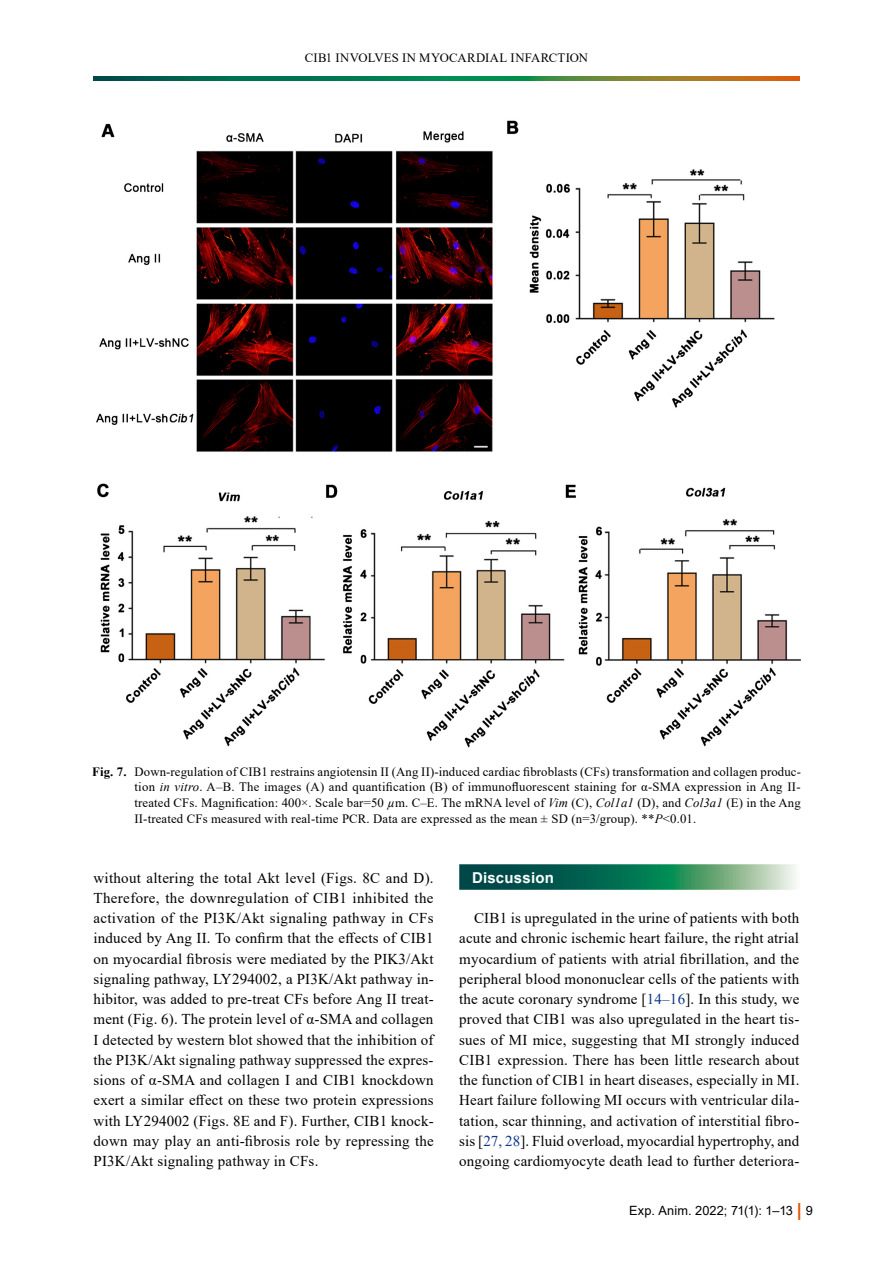
<style>
.page{position:relative;width:893px;height:1263px;background:#fff}
.page>*{position:absolute;margin:0;border:0;box-sizing:border-box;transform-origin:0 0}
.t1{font:15px/20.2px "Times New Roman";letter-spacing:.01em;color:#000;text-align:justify}
.t2{font:700 15px "Arial";letter-spacing:.015em;color:#fff}
.t3{font:12.75px/15.8px "Times New Roman";letter-spacing:.01em;color:#000;text-align:justify}
.t4{font:12.75px "Arial";letter-spacing:.01em;color:#000}
.s1{font-weight:700}
.s2{font-style:italic}
.s3{color:#0c3388}
.s4{font-weight:700;font-size:18px;color:#e15400}
</style>
<div class="page">
<svg style="left:459px;top:864px;width:337px;height:26px"></svg>
<svg style="left:94px;top:77px;width:705px;height:4px"></svg>
<img style="left:96px;top:120px;width:705px;height:628px">
<p class="t3" style="left:305px;top:49px;width:285px">CIB1 INVOLVES IN MYOCARDIAL INFARCTION</p>
<p class="t3" style="left:134px;top:763px;width:668px;text-indent:-42px"><span class="s1">Fig. 7.</span> Down-regulation of CIB1 restrains angiotensin II (Ang II)-induced cardiac fibroblasts (CFs) transformation and collagen produc&shy;tion <span class="s2">in vitro</span>. A–B. The images (A) and quantification (B) of immunofluorescent staining for α-SMA expression in Ang II&shy;treated CFs. Magnification: 400×. Scale bar=50 <span class="s2">µ</span>m. C–E. The mRNA level of <span class="s2">Vim</span> (C), <span class="s2">Col1a1</span> (D), and <span class="s2">Col3a1</span> (E) in the Ang II-treated CFs measured with real-time PCR. Data are expressed as the mean ± SD (n=3/group). **<span class="s2">P</span>&lt;0.01.</p>
<p class="t1" style="left:94px;top:867px;width:342px">without altering the total Akt level (Figs. 8C and D).<br>Therefore, the downregulation of CIB1 inhibited the activation of the PI3K/Akt signaling pathway in CFs induced by Ang II. To confirm that the effects of CIB1 on myocardial fibrosis were mediated by the PIK3/Akt signaling pathway, LY294002, a PI3K/Akt pathway in&shy;hibitor, was added to pre-treat CFs before Ang II treat&shy;ment (Fig. 6). The protein level of α-SMA and collagen I detected by western blot showed that the inhibition of the PI3K/Akt signaling pathway suppressed the expres&shy;sions of α-SMA and collagen I and CIB1 knockdown exert a similar effect on these two protein expressions with LY294002 (Figs. 8E and F). Further, CIB1 knock&shy;down may play an anti-fibrosis role by repressing the PI3K/Akt signaling pathway in CFs.</p>
<p class="t2" style="left:472px;top:867px;width:83px">Discussion</p>
<p class="t1" style="left:459px;top:907px;width:342px;text-indent:15px">CIB1 is upregulated in the urine of patients with both acute and chronic ischemic heart failure, the right atrial myocardium of patients with atrial fibrillation, and the peripheral blood mononuclear cells of the patients with the acute coronary syndrome [<span class="s3">14–16</span>]. In this study, we proved that CIB1 was also upregulated in the heart tis&shy;sues of MI mice, suggesting that MI strongly induced CIB1 expression. There has been little research about the function of CIB1 in heart diseases, especially in MI.<br>Heart failure following MI occurs with ventricular dila&shy;tation, scar thinning, and activation of interstitial fibro&shy;sis [<span class="s3">27, 28</span>]. Fluid overload, myocardial hypertrophy, and ongoing cardiomyocyte death lead to further deteriora-</p>
<p class="t4" style="left:629px;top:1202px;width:185px">Exp. Anim. 2022; 71(1): 1–13 <span class="s4">|</span> 9</p>
</div>
